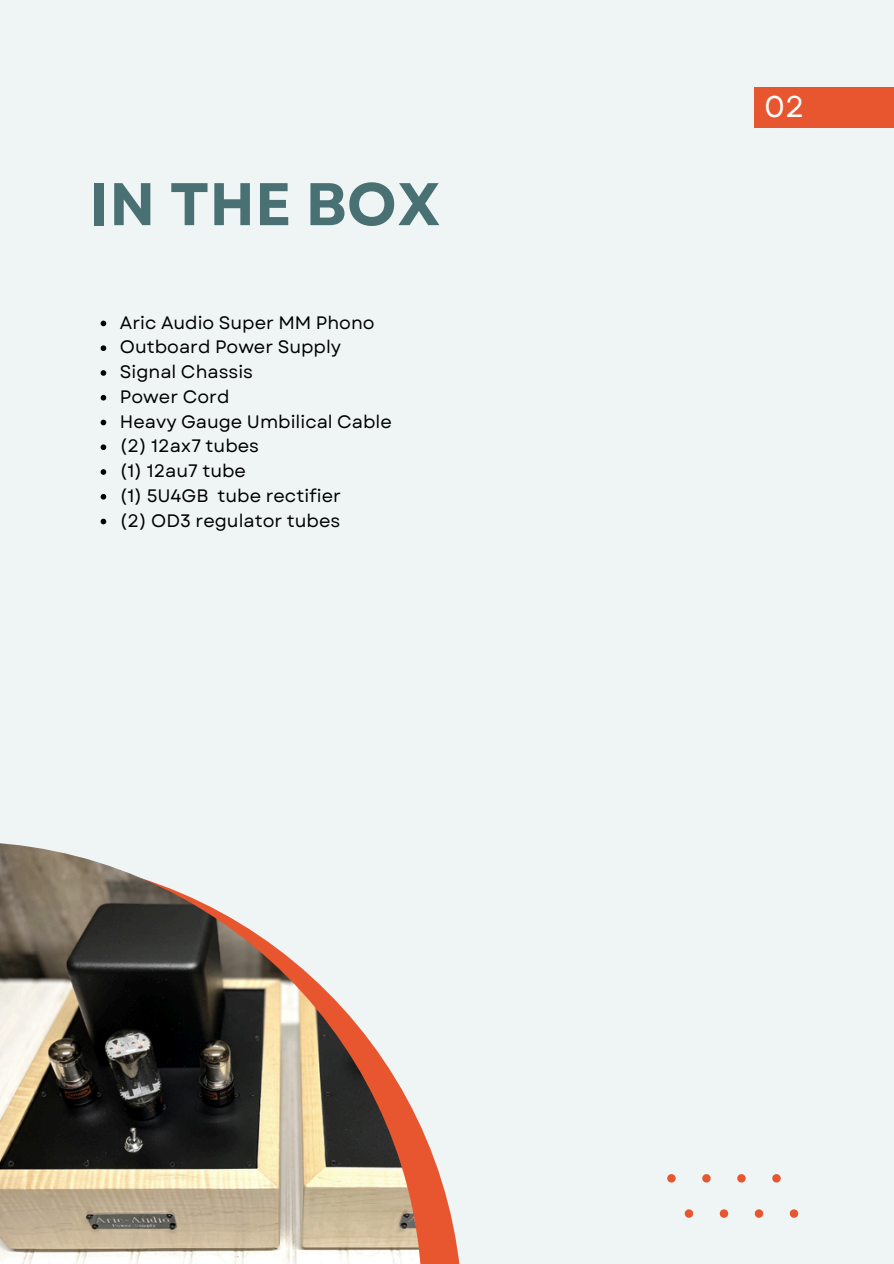
<style>
.page{position:relative;width:894px;height:1264px;background:#fff}
.page>*{position:absolute;margin:0;border:0;box-sizing:border-box;transform-origin:0 0}
.t1{font:700 60px "Garet";color:#497174}
.t2{font:30px "Garet";color:#fff}
.t3{font:18px "Garet";color:#000}
</style>
<div class="page">
<div style="left:0;top:0;width:893px;height:1263px;background:#eff5f5"></div>
<div style="left:754px;top:87px;width:139px;height:40px;background:#e85630"></div>
<svg style="left:422px;top:1129px;width:38px;height:134px;fill:#e85630"></svg>
<img style="left:0;top:843px;width:422px;height:420px">
<svg style="left:101px;top:320px;width:5px;height:6px"></svg>
<svg style="left:101px;top:345px;width:5px;height:6px"></svg>
<svg style="left:101px;top:370px;width:5px;height:6px"></svg>
<svg style="left:101px;top:395px;width:5px;height:5px"></svg>
<svg style="left:101px;top:419px;width:5px;height:6px"></svg>
<svg style="left:101px;top:444px;width:5px;height:6px"></svg>
<svg style="left:101px;top:469px;width:5px;height:6px"></svg>
<svg style="left:101px;top:494px;width:5px;height:5px"></svg>
<svg style="left:101px;top:518px;width:5px;height:6px"></svg>
<svg style="left:667px;top:1174px;width:8px;height:8px"></svg>
<svg style="left:702px;top:1174px;width:8px;height:8px"></svg>
<svg style="left:737px;top:1174px;width:8px;height:8px"></svg>
<svg style="left:772px;top:1174px;width:8px;height:8px"></svg>
<svg style="left:684px;top:1209px;width:9px;height:8px"></svg>
<svg style="left:719px;top:1209px;width:9px;height:8px"></svg>
<svg style="left:754px;top:1209px;width:9px;height:8px"></svg>
<svg style="left:789px;top:1209px;width:9px;height:8px"></svg>
<p class="t1" style="left:89px;top:161px;width:353px">IN THE BOX</p>
<p class="t3" style="left:120px;top:309px;width:256px">Aric Audio Super MM Phono</p>
<p class="t3" style="left:120px;top:334px;width:223px">Outboard Power Supply</p>
<p class="t3" style="left:120px;top:359px;width:134px">Signal Chassis</p>
<p class="t3" style="left:120px;top:383px;width:111px">Power Cord</p>
<p class="t3" style="left:120px;top:408px;width:273px">Heavy Gauge Umbilical Cable</p>
<p class="t3" style="left:120px;top:433px;width:141px">(2) 12ax7 tubes</p>
<p class="t3" style="left:120px;top:458px;width:128px">(1) 12au7 tube</p>
<p class="t3" style="left:120px;top:482px;width:222px">(1) 5U4GB tube rectifier</p>
<p class="t3" style="left:120px;top:507px;width:222px">(2) OD3 regulator tubes</p>
<h1 class="t2" style="left:763px;top:85px;width:42px">02</h1>
</div>
